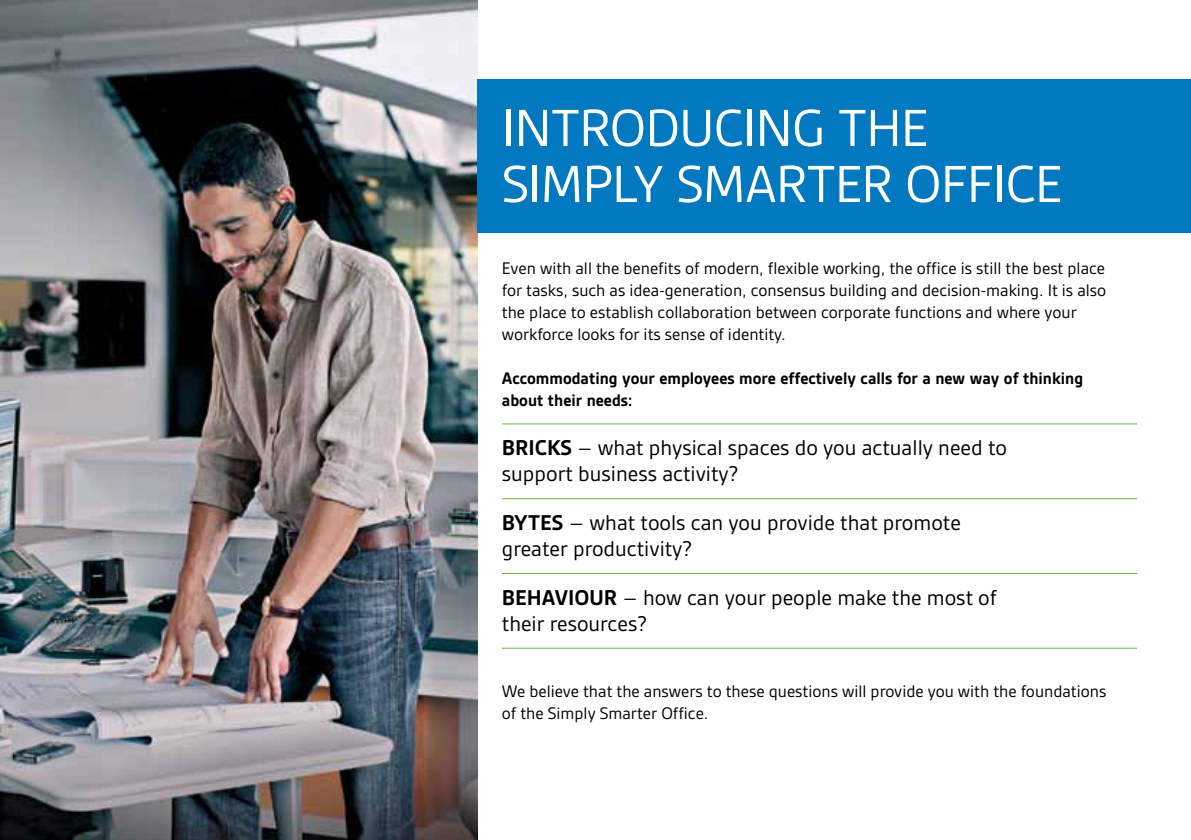
<style>
.page{position:relative;width:1191px;height:840px;background:#fff}
.page>*{position:absolute;margin:0;border:0;box-sizing:border-box;transform-origin:0 0}
.t1{font:56px/56px "Gesta";letter-spacing:-.015em;color:#fff}
.t2{font:23px/26px "Gesta";color:#000}
.t3{font:700 23px "Gesta";color:#000}
.t4{font:18px/22px "Gesta";color:#000}
.t5{font:700 18px/22px "Gesta";color:#000}
.s1{font-weight:700}
</style>
<div class="page">
<hr style="left:1190px;top:478px;width:1px;height:361px;background:#6cb33f">
<img style="left:0;top:0;width:478px;height:839px">
<hr style="left:502px;top:423px;width:635px;height:1px;background:#6cb33f">
<hr style="left:502px;top:498px;width:635px;height:1px;background:#6cb33f">
<hr style="left:502px;top:572px;width:635px;height:1px;background:#6cb33f">
<hr style="left:502px;top:647px;width:635px;height:1px;background:#6cb33f">
<div style="left:478px;top:79px;width:713px;height:153px;background:#0079c1"></div>
<h1 class="t1" style="left:502px;top:99px;width:562px">Introduci ng th e<br>Si mply Smarter Office</h1>
<p class="t4" style="left:502px;top:257px;width:606px">Even with all the benefits of modern, flexible working, the office is still the best place for tasks, such as idea-generation, consensus building and decision-making. It is also the place to establish collaboration between corporate functions and where your workforce looks for its sense of identity.</p>
<p class="t5" style="left:502px;top:367px;width:583px">Accommodating your employees more effectively calls for a new way of thinking about their needs:</p>
<p class="t2" style="left:502px;top:434px;width:506px"><span class="s1">Bricks</span> – what physical spaces do you actually need to support business activity?</p>
<p class="t3" style="left:502px;top:509px;width:39px">Bytes</p>
<p class="t2" style="left:502px;top:509px;width:460px;text-indent:67px">– what tools can you provide that promote greater productivity?</p>
<p class="t2" style="left:502px;top:583px;width:496px"><span class="s1">Behaviour</span> – how can your people make the most of their resources?</p>
<p class="t4" style="left:502px;top:680px;width:606px">We believe that the answers to these questions will provide you with the foundations of the Simply Smarter Office.</p>
</div>
